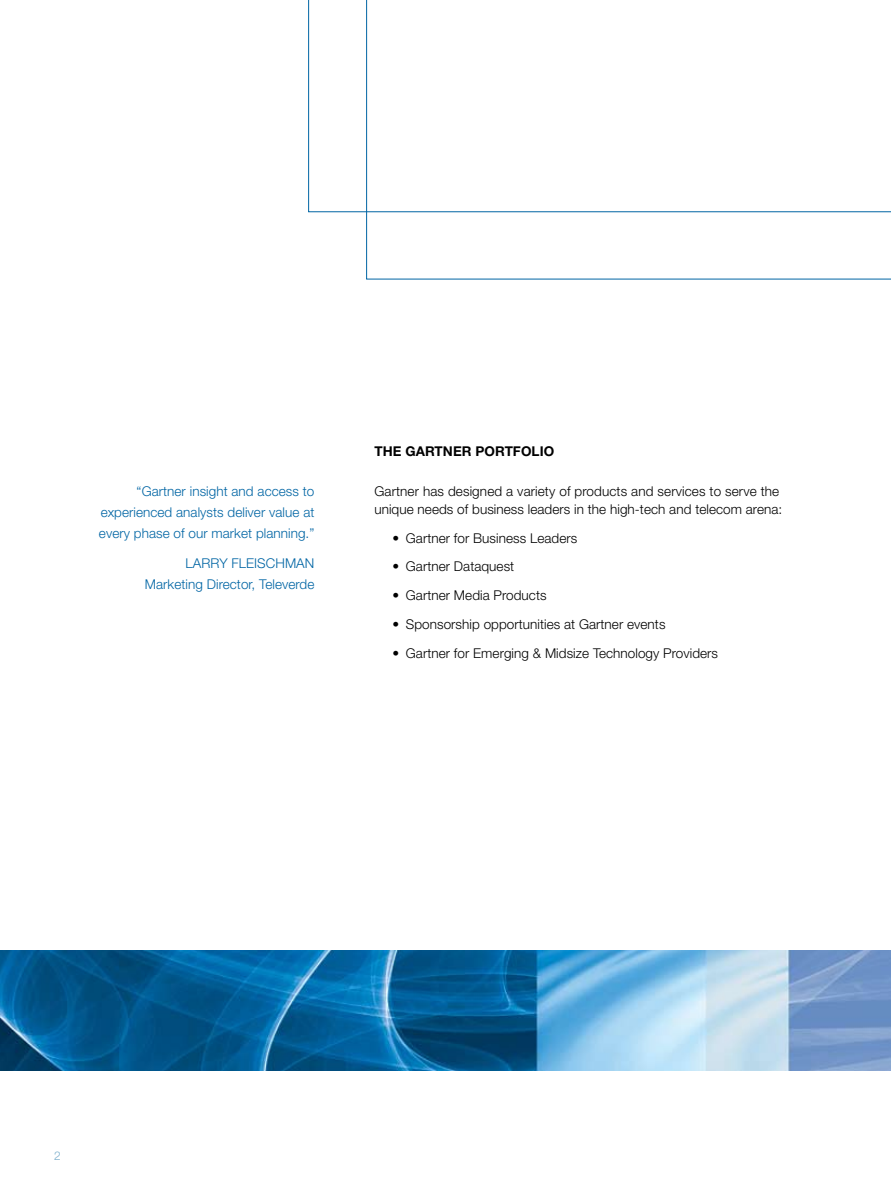
<style>
.page{position:relative;width:891px;height:1188px;background:#fff}
.page>*{position:absolute;margin:0;border:0;box-sizing:border-box;transform-origin:0 0}
.t1{font:300 13.5px/28.8px "Helvetica Neue";letter-spacing:.005em;color:#000}
.t2{font:300 13.5px/21px "Helvetica Neue";letter-spacing:.005em;color:#0065a4;text-align:justify}
.t3{font:700 13.5px "Helvetica Neue";color:#000}
.t4{font:300 12px "Helvetica Neue";color:#7eb0cc}
</style>
<div class="page">
<img style="left:0;top:951px;width:891px;height:119px">
<svg style="left:366px;top:0;width:525px;height:279px"></svg>
<p class="t2" style="left:99px;top:481px;width:217px;text-indent:38px">“Gartner insight and access to experienced analysts deliver value at every phase of our market planning.”</p>
<p class="t2" style="left:145px;top:552px;width:171px;text-indent:41px">LARRY FLEISCHMAN<br>Marketing Director, Televerde</p>
<p class="t3" style="left:374px;top:443px;width:52px">THE GARTNER</p>
<p class="t3" style="left:475px;top:443px;width:19px">PORTFOLIO</p>
<p class="t1" style="left:374px;top:482px;width:409px;line-height:18px">Gartner has designed a variety of products and services to serve the unique needs of business leaders in the high-tech and telecom arena:</p>
<p class="t1" style="left:406px;top:523px;width:314px">Gartner for Business Leaders<br>Gartner Dataquest<br>Gartner Media Products<br>Sponsorship opportunities at Gartner events<br>Gartner for Emerging &amp; Midsize Technology Providers</p>
<p class="t1" style="left:392px;top:523px;width:8px;text-align:justify">• • • • •</p>
<p class="t4" style="left:54px;top:1149px;width:8px">2</p>
</div>
